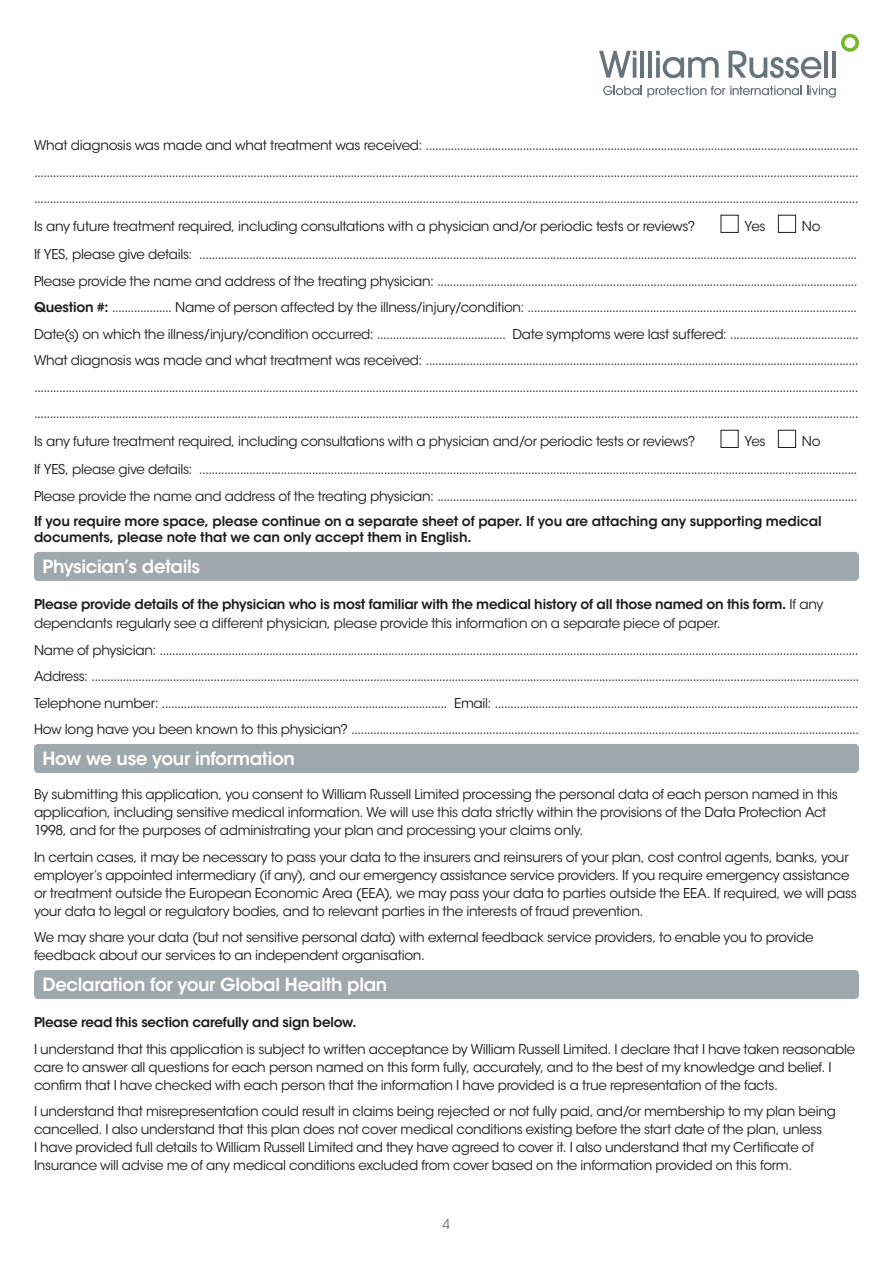
<style>
.page{position:relative;width:893px;height:1263px;background:#fff}
.page>*{position:absolute;margin:0;border:0;box-sizing:border-box;transform-origin:0 0}
.t1{font:600 18px "ITC Avant Garde Std";letter-spacing:-.02em;color:#fff}
.t2{font:13.5px/18px "ITC Avant Garde Std";letter-spacing:-.02em;color:#1d1d1b}
.t3{font:600 13.5px/16.5px "ITC Avant Garde Std";letter-spacing:-.01em;color:#1d1d1b}
.t4{font:13.5px "ITC Avant Garde Std";color:#67757b}
.s1{font-weight:600}
</style>
<div class="page">
<svg style="left:599px;top:51px;width:37px;height:27px"></svg>
<hr style="left:640px;top:51px;width:4px;height:27px;background:#67757b">
<hr style="left:648px;top:51px;width:4px;height:27px;background:#67757b">
<svg style="left:656px;top:51px;width:63px;height:27px"></svg>
<svg style="left:728px;top:51px;width:93px;height:27px"></svg>
<hr style="left:824px;top:51px;width:4px;height:27px;background:#67757b">
<hr style="left:832px;top:51px;width:4px;height:27px;background:#67757b">
<svg style="left:841px;top:34px;width:18px;height:18px"></svg>
<svg style="left:603px;top:86px;width:198px;height:11px"></svg>
<svg style="left:807px;top:86px;width:29px;height:12px"></svg>
<div style="left:721px;top:215px;width:18px;height:18px;border:1px solid #1d1d1b"></div>
<div style="left:778px;top:215px;width:18px;height:18px;border:1px solid #1d1d1b"></div>
<div style="left:721px;top:430px;width:18px;height:18px;border:1px solid #1d1d1b"></div>
<div style="left:778px;top:430px;width:18px;height:18px;border:1px solid #1d1d1b"></div>
<div style="left:34px;top:552px;width:825px;height:29px;background:#9fa8ad;border-radius:4px"></div>
<div style="left:34px;top:744px;width:825px;height:29px;background:#9fa8ad;border-radius:4px"></div>
<div style="left:34px;top:970px;width:825px;height:29px;background:#9fa8ad;border-radius:4px"></div>
<p class="t2" style="left:34px;top:132px;width:826px;line-height:26.5px;text-align:justify">What diagnosis was made and what treatment was received: .......................................................................................................................................... ....................................................................................................................................................................................................................................................................... .......................................................................................................................................................................................................................................................................</p>
<p class="t2" style="left:34px;top:218px;width:663px">Is any future treatment required, including consultations with a physician and/or periodic tests or reviews?</p>
<p class="t2" style="left:745px;top:218px;width:23px">Yes</p>
<p class="t2" style="left:34px;top:213px;width:825px;line-height:28px;text-indent:768px">No<br>If YES, please give details: ..................................................................................................................................................................................................................</p>
<p class="t2" style="left:34px;top:268px;width:827px;line-height:26.5px">Please provide the name and address of the treating physician: ......................................................................................................................................<br><span class="s1">Question #:</span> ................... Name of person affected by the illness/injury/condition: .........................................................................................................<br>Date(s) on which the illness/injury/condition occurred: ......................................... Date symptoms were last suffered: .........................................<br>What diagnosis was made and what treatment was received: .......................................................................................................................................... ....................................................................................................................................................................................................................................................................... .......................................................................................................................................................................................................................................................................</p>
<p class="t2" style="left:34px;top:433px;width:663px">Is any future treatment required, including consultations with a physician and/or periodic tests or reviews?</p>
<p class="t2" style="left:745px;top:433px;width:23px">Yes</p>
<p class="t2" style="left:34px;top:428px;width:825px;line-height:28px;text-indent:768px">No<br>If YES, please give details: ..................................................................................................................................................................................................................</p>
<p class="t2" style="left:34px;top:487px;width:825px">Please provide the name and address of the treating physician: ......................................................................................................................................</p>
<p class="t3" style="left:34px;top:513px;width:789px">If you require more space, please continue on a separate sheet of paper. If you are attaching any supporting medical documents, please note that we can only accept them in English.</p>
<h1 class="t1" style="left:43px;top:555px;width:159px">Physician’s details</h1>
<p class="t2" style="left:34px;top:594px;width:791px;line-height:19.5px"><span class="s1">Please provide details of the physician who is most familiar with the medical history of all those named on this form.</span> If any dependants regularly see a different physician, please provide this information on a separate piece of paper.</p>
<p class="t2" style="left:34px;top:637px;width:827px;line-height:26.5px;text-align:justify">Name of physician: ...............................................................................................................................................................................................................................<br>Address: .....................................................................................................................................................................................................................................................<br>Telephone number: ........................................................................................... Email: ....................................................................................................................<br>How long have you been known to this physician? ..................................................................................................................................................................</p>
<h1 class="t1" style="left:43px;top:747px;width:254px">How we use your information</h1>
<p class="t2" style="left:34px;top:786px;width:805px">By submitting this application, you consent to William Russell Limited processing the personal data of each person named in this application, including sensitive medical information. We will use this data strictly within the provisions of the Data Protection Act<br>1998, and for the purposes of administrating your plan and processing your claims only.</p>
<p class="t2" style="left:34px;top:848px;width:824px">In certain cases, it may be necessary to pass your data to the insurers and reinsurers of your plan, cost control agents, banks, your employer’s appointed intermediary (if any), and our emergency assistance service providers. If you require emergency assistance or treatment outside the European Economic Area (EEA), we may pass your data to parties outside the EEA. If required, we will pass your data to legal or regulatory bodies, and to relevant parties in the interests of fraud prevention.</p>
<p class="t2" style="left:34px;top:929px;width:781px">We may share your data (but not sensitive personal data) with external feedback service providers, to enable you to provide feedback about our services to an independent organisation.</p>
<h1 class="t1" style="left:43px;top:973px;width:346px">Declaration for your Global Health plan</h1>
<p class="t3" style="left:34px;top:1014px;width:324px">Please read this section carefully and sign below.</p>
<p class="t2" style="left:34px;top:1040px;width:823px">I understand that this application is subject to written acceptance by William Russell Limited. I declare that I have taken reasonable care to answer all questions for each person named on this form fully, accurately, and to the best of my knowledge and belief. I confirm that I have checked with each person that the information I have provided is a true representation of the facts.</p>
<p class="t2" style="left:34px;top:1102px;width:803px">I understand that misrepresentation could result in claims being rejected or not fully paid, and/or membership to my plan being cancelled. I also understand that this plan does not cover medical conditions existing before the start date of the plan, unless<br>I have provided full details to William Russell Limited and they have agreed to cover it. I also understand that my Certificate of Insurance will advise me of any medical conditions excluded from cover based on the information provided on this form.</p>
<p class="t4" style="left:443px;top:1215px;width:9px">4</p>
</div>
